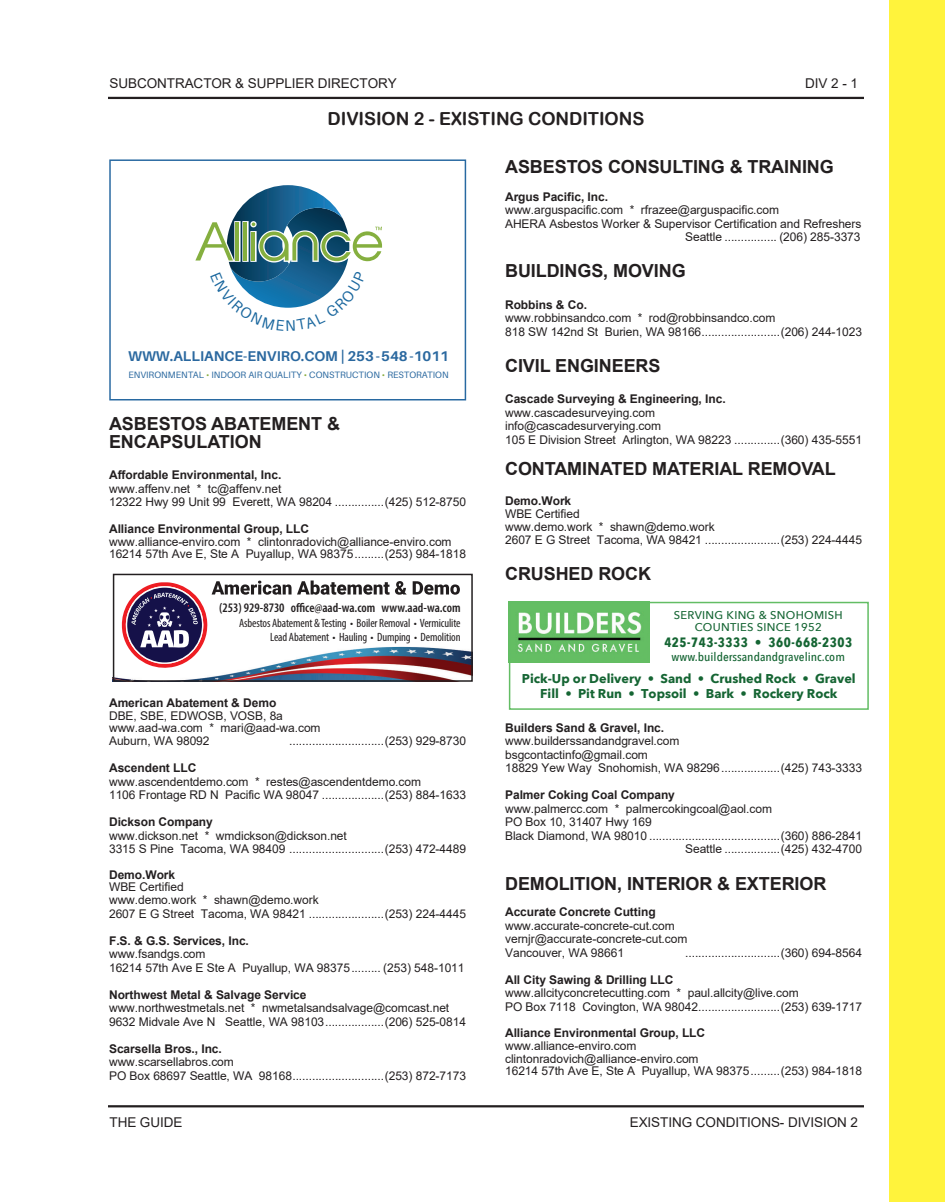
<style>
.page{position:relative;width:945px;height:1202px;background:#fff}
.page>*{position:absolute;margin:0;border:0;box-sizing:border-box;transform-origin:0 0}
.t1{font:700 18px/18px "Arial";letter-spacing:-.005em;color:#231f20}
.t2{font:18px "Arial Rounded MT Bold";letter-spacing:-.005em;color:#231f20}
.t3{font:700 14.1px "Aileron";color:#2a689f}
.t4{font:13.5px "Arial";letter-spacing:-.005em;color:#231f20}
.t5{font:700 13.5px "Avenir Next Condensed";letter-spacing:.04em;color:#156533}
.t6{font:600 condensed 13.05px "Myriad Pro";color:#231f20}
.t7{font:700 12.75px/15px "Avenir Next";color:#156533;text-align:center}
.t8{font:12px/13.5px "Arial";letter-spacing:-.005em;color:#231f20}
.t9{font:700 12px "Arial";letter-spacing:-.005em;color:#231f20}
.t10{font:condensed 12px/13.5px "Myriad Pro";letter-spacing:-.01em;color:#231f20;text-align:right}
.t11{font:500 12px "Avenir Next Condensed";color:#156533;scale:1.1 1}
.t12{font:500 11.25px/12px "Avenir Next";letter-spacing:.025em;color:#156533;text-align:center}
.t13{font:9.3px "Aileron";color:#2a689f}
.s1{color:#88ac3e}
.s2{font-weight:500}
</style>
<div class="page">
<hr style="left:108px;top:1105px;width:756px;height:2px;background:#231f20">
<hr style="left:108px;top:97px;width:756px;height:2px;background:#231f20">
<div style="left:889px;top:0;width:56px;height:1202px;background:#fff33c"></div>
<img style="left:116px;top:646px;width:354px;height:32px">
<div style="left:113px;top:573px;width:360px;height:108px;border:2px solid #231f20"></div>
<svg style="left:122px;top:580px;width:285px;height:88px"></svg>
<svg style="left:413px;top:581px;width:47px;height:13px"></svg>
<img style="left:512px;top:605px;width:137px;height:57px">
<div style="left:509px;top:602px;width:360px;height:108px;border:2px solid #63bd64"></div>
<div style="left:109px;top:159px;width:357px;height:241px;border:1px solid #2869a1"></div>
<svg style="left:195px;top:185px;width:187px;height:123px"></svg>
<p class="t4" style="left:110px;top:74px;width:289px">SUBCONTRACTOR &amp; SUPPLIER DIRECTORY</p>
<p class="t4" style="left:805px;top:74px;width:54px">DIV 2 - 1</p>
<h1 class="t2" style="left:328px;top:108px;width:318px">DIVISION 2 - EXISTING CONDITIONS</h1>
<p class="t3" style="left:128px;top:348px;width:322px">WWW.ALLIANCE-ENVIRO.COM | 253-548-1011</p>
<p class="t13" style="left:128px;top:370px;width:322px">ENVIRONMENTAL <span class="s1">•</span> INDOOR AIR QUALITY <span class="s1">•</span> CONSTRUCTION <span class="s1">•</span> RESTORATION</p>
<h1 class="t1" style="left:109px;top:415px;width:232px">ASBESTOS ABATEMENT &amp;<br>ENCAPSULATION</h1>
<p class="t9" style="left:109px;top:467px;width:174px">Affordable Environmental, Inc.</p>
<p class="t8" style="left:109px;top:482px;width:358px">www.affenv.net * tc@affenv.net<br>12322 Hwy 99 Unit 99 Everett, WA 98204 ...............(425) 512-8750</p>
<p class="t9" style="left:109px;top:520px;width:202px">Alliance Environmental Group, LLC</p>
<p class="t8" style="left:109px;top:535px;width:358px;line-height:12.8px">www.alliance-enviro.com * clintonradovich@alliance-enviro.com<br>16214 57th Ave E, Ste A Puyallup, WA 98375 .........(253) 984-1818</p>
<p class="t6" style="left:219px;top:599px;width:243px">(253) 929-8730 office@aad-wa.com www.aad-wa.com</p>
<p class="t10" style="left:239px;top:616px;width:223px">Asbestos Abatement &amp; Testing • Boiler Removal • Vermiculite<br>Lead Abatement • Hauling • Dumping • Demolition</p>
<p class="t9" style="left:109px;top:694px;width:169px">American Abatement &amp; Demo</p>
<p class="t8" style="left:109px;top:709px;width:213px;line-height:12.8px">DBE, SBE, EDWOSB, VOSB, 8a www.aad-wa.com * mari@aad-wa.com<br>Auburn, WA 98092</p>
<p class="t8" style="left:289px;top:734px;width:178px">.............................(253) 929-8730</p>
<p class="t9" style="left:109px;top:759px;width:89px">Ascendent LLC</p>
<p class="t8" style="left:109px;top:774px;width:358px">www.ascendentdemo.com * restes@ascendentdemo.com<br>1106 Frontage RD N Pacific WA 98047 ...................(253) 884-1633</p>
<p class="t9" style="left:109px;top:813px;width:105px">Dickson Company</p>
<p class="t8" style="left:109px;top:828px;width:358px">www.dickson.net * wmdickson@dickson.net<br>3315 S Pine Tacoma, WA 98409 .............................(253) 472-4489</p>
<p class="t9" style="left:109px;top:866px;width:68px">Demo.Work</p>
<p class="t8" style="left:109px;top:880px;width:358px;line-height:13px">WBE Certified<br>www.demo.work * shawn@demo.work<br>2607 E G Street Tacoma, WA 98421 .......................(253) 224-4445</p>
<p class="t9" style="left:109px;top:932px;width:141px">F.S. &amp; G.S. Services, Inc.</p>
<p class="t8" style="left:109px;top:947px;width:357px">www.fsandgs.com<br>16214 57th Ave E Ste A Puyallup, WA 98375 ......... (253) 548-1011</p>
<p class="t9" style="left:109px;top:986px;width:199px">Northwest Metal &amp; Salvage Service</p>
<p class="t8" style="left:109px;top:1001px;width:358px">www.northwestmetals.net * nwmetalsandsalvage@comcast.net<br>9632 Midvale Ave N Seattle, WA 98103 ..................(206) 525-0814</p>
<p class="t9" style="left:109px;top:1040px;width:114px">Scarsella Bros., Inc.</p>
<p class="t8" style="left:109px;top:1055px;width:358px">www.scarsellabros.com<br>PO Box 68697 Seattle, WA 98168 ............................(253) 872-7173</p>
<h1 class="t1" style="left:505px;top:158px;width:330px">ASBESTOS CONSULTING &amp; TRAINING</h1>
<p class="t9" style="left:505px;top:188px;width:104px">Argus Pacific, Inc.</p>
<p class="t8" style="left:505px;top:203px;width:276px">www.arguspacific.com * rfrazee@arguspacific.com</p>
<p class="t8" style="left:505px;top:217px;width:358px">AHERA Asbestos Worker &amp; Supervisor Certification and Refreshers</p>
<p class="t8" style="left:685px;top:230px;width:177px">Seattle ................ (206) 285-3373</p>
<h1 class="t1" style="left:505px;top:262px;width:182px">BUILDINGS, MOVING</h1>
<p class="t9" style="left:505px;top:296px;width:83px">Robbins &amp; Co.</p>
<p class="t8" style="left:505px;top:311px;width:358px">www.robbinsandco.com * rod@robbinsandco.com<br>818 SW 142nd St Burien, WA 98166 ........................(206) 244-1023</p>
<h1 class="t1" style="left:505px;top:357px;width:157px">CIVIL ENGINEERS</h1>
<p class="t9" style="left:505px;top:390px;width:222px">Cascade Surveying &amp; Engineering, Inc.</p>
<p class="t8" style="left:505px;top:406px;width:358px">www.cascadesurveying.com<br>info@cascadesurverying.com<br>105 E Division Street Arlington, WA 98223 ..............(360) 435-5551</p>
<h1 class="t1" style="left:505px;top:459px;width:332px">CONTAMINATED MATERIAL REMOVAL</h1>
<p class="t9" style="left:505px;top:492px;width:68px">Demo.Work</p>
<p class="t8" style="left:505px;top:507px;width:358px;line-height:12.8px">WBE Certified<br>www.demo.work * shawn@demo.work<br>2607 E G Street Tacoma, WA 98421 .......................(253) 224-4445</p>
<h1 class="t1" style="left:505px;top:564px;width:147px">CRUSHED ROCK</h1>
<p class="t12" style="left:674px;top:608px;width:170px">SERVING KING &amp; SNOHOMISH<br>COUNTIES SINCE 1952</p>
<p class="t5" style="left:664px;top:633px;width:189px">425-743-3333 <span class="s2">•</span> 360-668-2303</p>
<p class="t11" style="left:672px;top:649px;width:159px">www.builderssandandgravelinc.com</p>
<p class="t7" style="left:522px;top:671px;width:335px">Pick-Up or Delivery • Sand • Crushed Rock • Gravel<br>Fill • Pit Run • Topsoil • Bark • Rockery Rock</p>
<p class="t9" style="left:505px;top:719px;width:161px">Builders Sand &amp; Gravel, Inc.</p>
<p class="t8" style="left:505px;top:734px;width:358px">www.builderssandandgravel.com<br>bsgcontactinfo@gmail.com<br>18829 Yew Way Snohomish, WA 98296 ..................(425) 743-3333</p>
<p class="t9" style="left:505px;top:786px;width:171px">Palmer Coking Coal Company</p>
<p class="t8" style="left:505px;top:802px;width:268px">www.palmercc.com * palmercokingcoal@aol.com</p>
<p class="t8" style="left:505px;top:815px;width:148px">PO Box 10, 31407 Hwy 169</p>
<p class="t8" style="left:505px;top:829px;width:358px">Black Diamond, WA 98010 ........................................(360) 886-2841</p>
<p class="t8" style="left:685px;top:842px;width:178px">Seattle .................(425) 432-4700</p>
<h1 class="t1" style="left:505px;top:874px;width:323px">DEMOLITION, INTERIOR &amp; EXTERIOR</h1>
<p class="t9" style="left:505px;top:903px;width:152px">Accurate Concrete Cutting</p>
<p class="t8" style="left:505px;top:918px;width:184px">www.accurate-concrete-cut.com vernjr@accurate-concrete-cut.com<br>Vancouver, WA 98661</p>
<p class="t8" style="left:685px;top:945px;width:178px">.............................(360) 694-8564</p>
<p class="t9" style="left:505px;top:971px;width:170px">All City Sawing &amp; Drilling LLC</p>
<p class="t8" style="left:505px;top:986px;width:358px">www.allcityconcretecutting.com * paul.allcity@live.com<br>PO Box 7118 Covington, WA 98042 .........................(253) 639-1717</p>
<p class="t9" style="left:505px;top:1024px;width:202px">Alliance Environmental Group, LLC</p>
<p class="t8" style="left:505px;top:1039px;width:358px;line-height:12.8px">www.alliance-enviro.com<br>clintonradovich@alliance-enviro.com<br>16214 57th Ave E, Ste A Puyallup, WA 98375 .........(253) 984-1818</p>
<p class="t4" style="left:110px;top:1112px;width:74px">THE GUIDE</p>
<p class="t4" style="left:630px;top:1112px;width:230px">EXISTING CONDITIONS- DIVISION 2</p>
</div>
